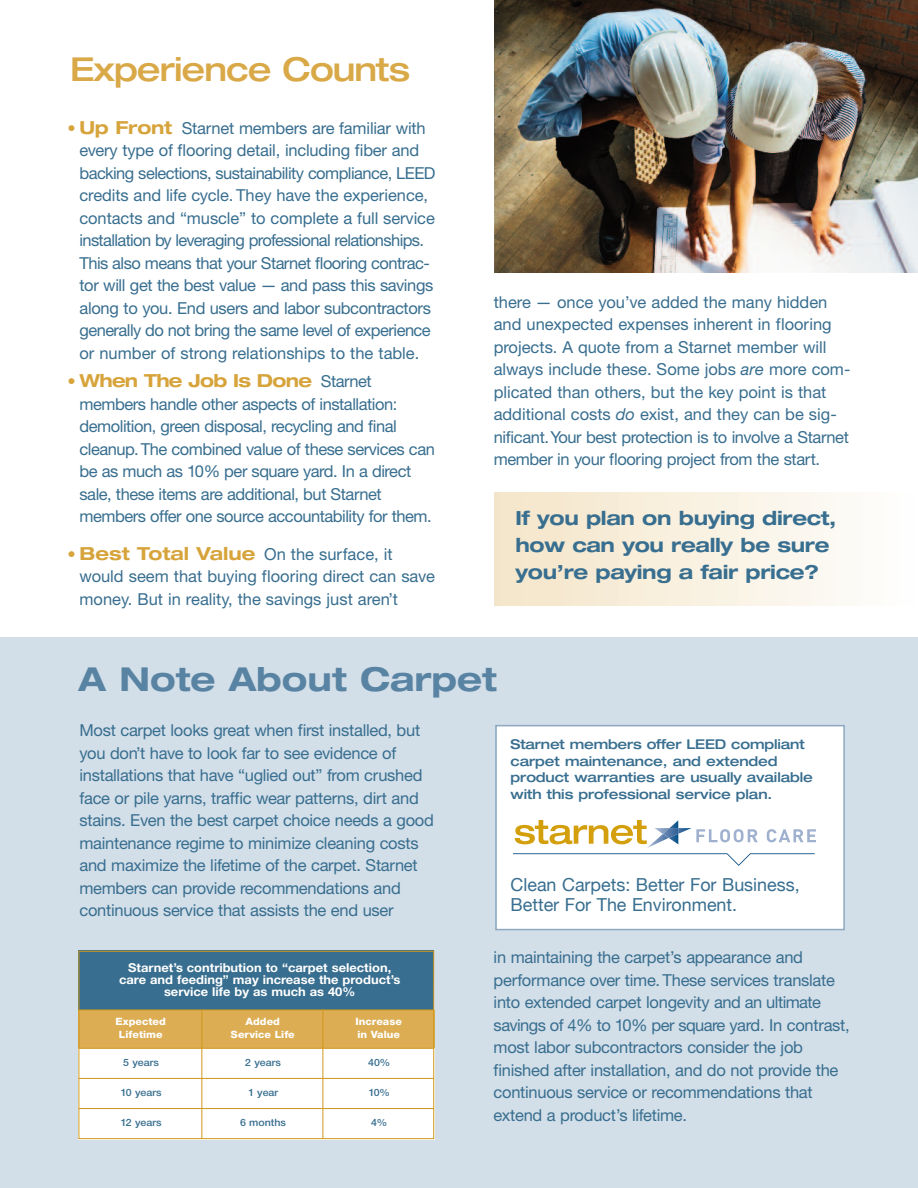
<style>
.page{position:relative;width:918px;height:1188px;background:#fff}
.page>*{position:absolute;margin:0;border:0;box-sizing:border-box;transform-origin:0 0}
.t1{font:700 expanded 33px "Helvetica Neue";color:#5983a2}
.t2{font:500 expanded 33px "Helvetica Neue";letter-spacing:-.03em;color:#d9a847}
.t3{font:700 expanded 19.5px/27px "Helvetica Neue";letter-spacing:-.015em;color:#386e8f}
.t4{font:700 expanded 18px "Helvetica Neue";letter-spacing:-.04em;color:#d7a43c}
.t5{font:17.85px/20.2px "Helvetica Neue";color:#386e8f}
.t6{font:16.5px/22.5px "Helvetica Neue CE";letter-spacing:-.015em;color:#386e8f}
.t7{font:500 expanded 13.5px/16.5px "Helvetica Neue";letter-spacing:-.01em;color:#386e8f}
.t8{font:700 12.3px/12.3px "Helvetica Neue";color:#fff;text-align:center;scale:1.05 1}
.t9{font:10.8px/12.3px "Helvetica Neue H85";color:#fff;text-align:center;scale:1.05 1}
.t10{font:10.8px "Helvetica Neue H65";color:#386e8f;scale:1.05 1}
.s1{font-family:"Helvetica Neue";font-weight:500;font-stretch:condensed;color:#d7a43c}
.s2{font-family:"Helvetica Neue";font-weight:700;font-stretch:expanded;font-size:18px;color:#d7a43c}
.s3{font-weight:500;font-stretch:condensed;font-size:16.5px}
.s4{font-family:"Helvetica Neue CE";font-weight:400;font-stretch:normal;font-size:16.5px;color:#386e8f}
.s5{font-family:"Helvetica Neue";font-style:italic}
</style>
<div class="page">
<div style="left:0;top:637px;width:918px;height:551px;background:#d2dee8"></div>
<div style="left:79px;top:951px;width:355px;height:59px;background:#386e8f"></div>
<div style="left:79px;top:1010px;width:123px;height:38px;background:#dcad53"></div>
<div style="left:202px;top:1010px;width:121px;height:38px;background:#dcad53"></div>
<div style="left:323px;top:1010px;width:111px;height:38px;background:#dcad53"></div>
<div style="left:79px;top:1048px;width:123px;height:30px;background:#fff"></div>
<div style="left:202px;top:1048px;width:121px;height:30px;background:#fff"></div>
<div style="left:323px;top:1048px;width:111px;height:30px;background:#fff"></div>
<div style="left:79px;top:1078px;width:123px;height:31px;background:#fff"></div>
<div style="left:202px;top:1078px;width:121px;height:31px;background:#fff"></div>
<div style="left:323px;top:1078px;width:111px;height:31px;background:#fff"></div>
<div style="left:79px;top:1109px;width:123px;height:30px;background:#fff"></div>
<div style="left:202px;top:1109px;width:121px;height:30px;background:#fff"></div>
<div style="left:323px;top:1109px;width:111px;height:30px;background:#fff"></div>
<hr style="left:79px;top:951px;width:1px;height:188px;background:#d0971a">
<hr style="left:201px;top:1010px;width:1px;height:129px;background:#d0971a">
<hr style="left:323px;top:1010px;width:1px;height:129px;background:#d0971a">
<hr style="left:433px;top:951px;width:1px;height:188px;background:#d0971a">
<hr style="left:79px;top:951px;width:355px;height:1px;background:#d0971a">
<hr style="left:79px;top:1010px;width:355px;height:1px;background:#d0971a">
<hr style="left:79px;top:1048px;width:355px;height:1px;background:#d0971a">
<hr style="left:79px;top:1078px;width:355px;height:1px;background:#d0971a">
<hr style="left:79px;top:1108px;width:355px;height:1px;background:#d0971a">
<hr style="left:79px;top:1138px;width:355px;height:1px;background:#d0971a">
<div style="left:497px;top:726px;width:346px;height:203px;background:#fff"></div>
<div style="left:495px;top:725px;width:350px;height:205px;border:2px solid #8da9c1"></div>
<svg style="left:513px;top:820px;width:303px;height:46px"></svg>
<div style="left:494px;top:492px;width:424px;height:114px;background:linear-gradient(to right,#f4e5c8,#fefefe)"></div>
<img style="left:495px;top:0;width:423px;height:272px">
<h1 class="t2" style="left:70px;top:57px;width:341px">Experience Counts</h1>
<p class="t6" style="left:79px;top:118px;width:358px;text-indent:-12px"><span class="s1">•</span> <span class="s2">Up Front</span> Starnet members are familiar with every type of flooring detail, including fiber and backing selections, sustainability compliance, LEED credits and life cycle. They have the experience, contacts and “muscle” to complete a full service installation by leveraging professional relationships.<br>This also means that your Starnet flooring contrac&shy;tor will get the best value — and pass this savings along to you. End users and labor subcontractors generally do not bring the same level of experience or number of strong relationships to the table.</p>
<p class="t4" style="left:67px;top:374px;width:306px"><span class="s3">•</span> When The Job Is Done <span class="s4">Starnet</span></p>
<p class="t6" style="left:79px;top:394px;width:357px">members handle other aspects of installation: demolition, green disposal, recycling and final cleanup.The combined value of these services can be as much as 10% per square yard. In a direct sale, these items are additional, but Starnet members offer one source accountability for them.</p>
<p class="t6" style="left:79px;top:544px;width:357px;text-indent:-12px"><span class="s1">•</span> <span class="s2">Best Total Value</span> On the surface, it would seem that buying flooring direct can save money. But in reality, the savings just aren’t</p>
<p class="t6" style="left:494px;top:292px;width:358px">there — once you’ve added the many hidden and unexpected expenses inherent in flooring projects. A quote from a Starnet member will always include these. Some jobs <span class="s5">are</span> more com&shy;plicated than others, but the key point is that additional costs <span class="s5">do</span> exist, and they can be sig&shy;nificant.Your best protection is to involve a Starnet member in your flooring project from the start.</p>
<p class="t3" style="left:516px;top:507px;width:322px">If you plan on buying direct, how can you really be sure you’re paying a fair price?</p>
<h1 class="t1" style="left:79px;top:668px;width:420px">A Note About Carpet</h1>
<p class="t6" style="left:79px;top:721px;width:356px">Most carpet looks great when first installed, but you don’t have to look far to see evidence of installations that have “uglied out” from crushed face or pile yarns, traffic wear patterns, dirt and stains. Even the best carpet choice needs a good maintenance regime to minimize cleaning costs and maximize the lifetime of the carpet. Starnet members can provide recommendations and continuous service that assists the end user</p>
<p class="t7" style="left:511px;top:738px;width:304px">Starnet members offer LEED compliant carpet maintenance, and extended product warranties are usually available with this professional service plan.</p>
<p class="t5" style="left:511px;top:874px;width:291px">Clean Carpets: Better For Business,<br>Better For The Environment.</p>
<p class="t8" style="left:119px;top:962px;width:269px">Starnet’s contribution to “carpet selection, care and feeding” may increase the product’s service life by as much as 40%</p>
<p class="t9" style="left:116px;top:1016px;width:49px">Expected<br>Lifetime</p>
<p class="t9" style="left:231px;top:1016px;width:63px">Added<br>Service Life</p>
<p class="t9" style="left:356px;top:1016px;width:46px;text-align:left">Increase in Value</p>
<p class="t10" style="left:123px;top:1058px;width:36px">5 years</p>
<p class="t10" style="left:245px;top:1058px;width:36px">2 years</p>
<p class="t10" style="left:368px;top:1058px;width:22px">40%</p>
<p class="t10" style="left:121px;top:1089px;width:41px">10 years</p>
<p class="t10" style="left:248px;top:1089px;width:30px">1 year</p>
<p class="t10" style="left:369px;top:1089px;width:21px">10%</p>
<p class="t10" style="left:121px;top:1119px;width:41px">12 years</p>
<p class="t10" style="left:240px;top:1119px;width:45px">6 months</p>
<p class="t10" style="left:371px;top:1119px;width:16px">4%</p>
<p class="t6" style="left:494px;top:948px;width:358px">in maintaining the carpet’s appearance and performance over time. These services translate into extended carpet longevity and an ultimate savings of 4% to 10% per square yard. In contrast, most labor subcontractors consider the job finished after installation, and do not provide the continuous service or recommendations that extend a product’s lifetime.</p>
</div>
